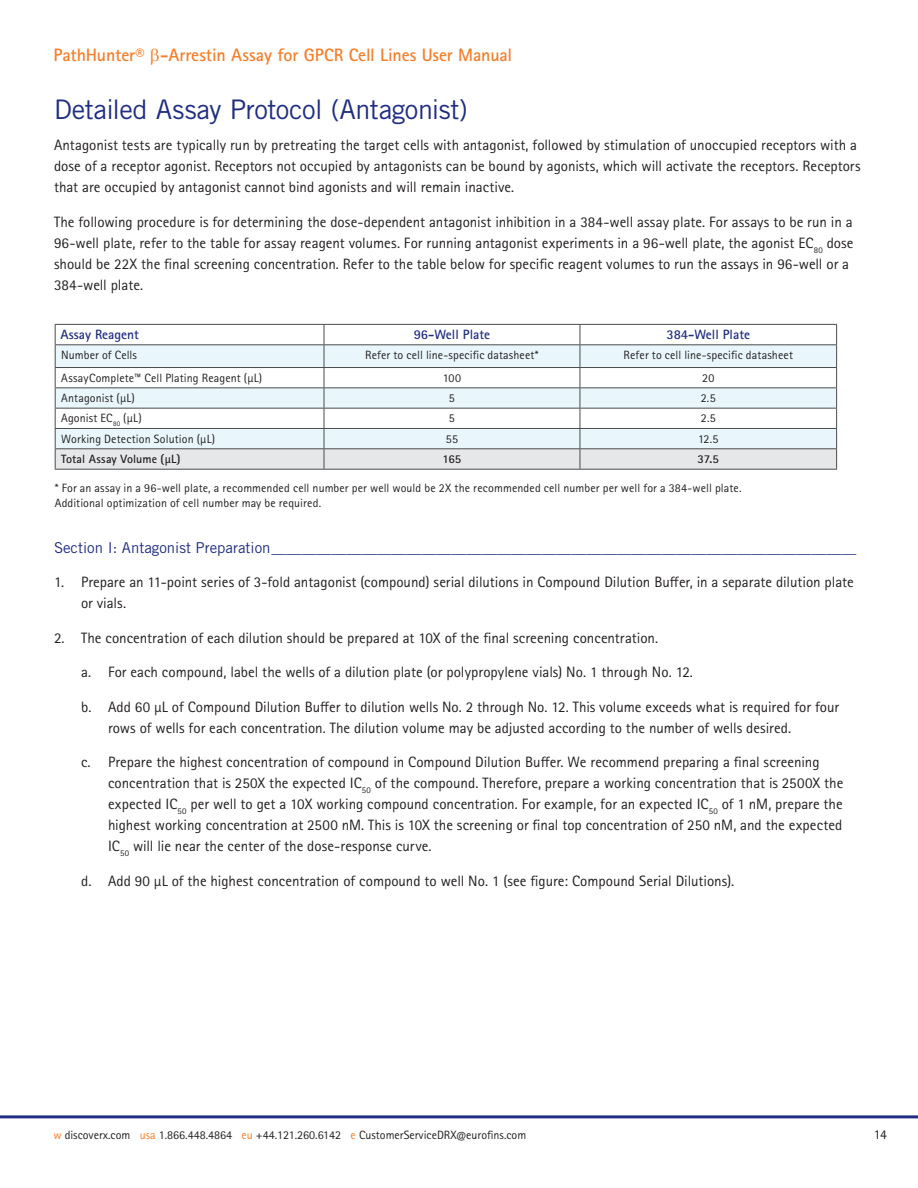
<style>
.page{position:relative;width:918px;height:1188px;background:#fff}
.page>*{position:absolute;margin:0;border:0;box-sizing:border-box;transform-origin:0 0}
.PageTitle_EF_UM{font:27px "Trade Gothic LT Std";letter-spacing:-.015em;color:#1f2d82}
.t1{font:700 18px "Rotis Sans Serif Std";letter-spacing:-.005em;color:#f47f2a}
.BodyText_EF_UM{font:15px/21px "Rotis Sans Serif Std";color:#231f20}
.Section_Head_with_li{font:15px "Trade Gothic LT Std";color:#1f2d82}
.TableHeader_EF_UM{font:700 13.5px "Rotis Sans Serif Std";color:#1f2d82}
.t2{font:13.5px "Rotis Sans Serif Std";color:#231f20}
.Note_Body_EF_UM{font:12px/15px "Rotis Sans Serif Std";color:#231f20}
.BodyText_EF_UM-2{font:12px "Rotis Sans Serif Std";letter-spacing:.01em;color:#231f20}
.BodyText_EF_UM-3{font:700 12px "Rotis Sans Serif Std";letter-spacing:.005em;color:#231f20}
.s1{color:#f47f2a}
</style>
<div class="page">
<hr style="left:0;top:1115px;width:918px;height:3px;background:#1f2d82">
<hr style="left:55px;top:324px;width:269px;height:1px;background:#4b4c4d">
<hr style="left:324px;top:324px;width:256px;height:1px;background:#4b4c4d">
<hr style="left:580px;top:324px;width:257px;height:1px;background:#4b4c4d">
<hr style="left:55px;top:469px;width:269px;height:1px;background:#4b4c4d">
<hr style="left:324px;top:469px;width:256px;height:1px;background:#4b4c4d">
<svg style="left:55px;top:325px;width:782px;height:144px"></svg>
<hr style="left:580px;top:469px;width:257px;height:1px;background:#4b4c4d">
<p class="t1" style="left:53px;top:44px;width:460px">PathHunter® -Arrestin Assay for GPCR Cell Lines User Manual</p>
<p class="PageTitle_EF_UM" style="left:54px;top:93px;width:415px">Detailed Assay Protocol (Antagonist)</p>
<p class="BodyText_EF_UM" style="left:54px;top:135px;width:808px">Antagonist tests are typically run by pretreating the target cells with antagonist, followed by stimulation of unoccupied receptors with a dose of a receptor agonist. Receptors not occupied by antagonists can be bound by agonists, which will activate the receptors. Receptors that are occupied by antagonist cannot bind agonists and will remain inactive.</p>
<p class="BodyText_EF_UM" style="left:54px;top:212px;width:801px">The following procedure is for determining the dose-dependent antagonist inhibition in a 384-well assay plate. For assays to be run in a 96-well plate, refer to the table for assay reagent volumes. For running antagonist experiments in a 96-well plate, the agonist EC<sub>80</sub> dose should be 22X the final screening concentration. Refer to the table below for specific reagent volumes to run the assays in 96-well or a 384-well plate.</p>
<p class="TableHeader_EF_UM" style="left:61px;top:326px;width:80px">Assay Reagent</p>
<p class="TableHeader_EF_UM" style="left:414px;top:326px;width:78px">96-Well Plate</p>
<p class="TableHeader_EF_UM" style="left:666px;top:326px;width:85px">384-Well Plate</p>
<p class="BodyText_EF_UM-2" style="left:61px;top:348px;width:77px">Number of Cells</p>
<p class="BodyText_EF_UM-2" style="left:365px;top:348px;width:175px">Refer to cell line-specific datasheet*</p>
<p class="BodyText_EF_UM-2" style="left:624px;top:348px;width:171px">Refer to cell line-specific datasheet</p>
<p class="BodyText_EF_UM-2" style="left:61px;top:371px;width:203px">AssayComplete™ Cell Plating Reagent (μL)</p>
<p class="BodyText_EF_UM-2" style="left:443px;top:371px;width:20px">100</p>
<p class="BodyText_EF_UM-2" style="left:702px;top:371px;width:14px">20</p>
<p class="BodyText_EF_UM-2" style="left:61px;top:391px;width:75px">Antagonist (μL)</p>
<p class="BodyText_EF_UM-2" style="left:449px;top:391px;width:7px">5</p>
<p class="BodyText_EF_UM-2" style="left:701px;top:391px;width:16px">2.5</p>
<p class="BodyText_EF_UM-2" style="left:61px;top:411px;width:82px">Agonist EC<sub>80</sub> (μL)</p>
<p class="BodyText_EF_UM-2" style="left:449px;top:411px;width:7px">5</p>
<p class="BodyText_EF_UM-2" style="left:701px;top:411px;width:16px">2.5</p>
<p class="BodyText_EF_UM-2" style="left:61px;top:432px;width:156px">Working Detection Solution (μL)</p>
<p class="BodyText_EF_UM-2" style="left:446px;top:432px;width:14px">55</p>
<p class="BodyText_EF_UM-2" style="left:698px;top:432px;width:22px">12.5</p>
<p class="BodyText_EF_UM-3" style="left:61px;top:452px;width:121px">Total Assay Volume (μL)</p>
<p class="BodyText_EF_UM-3" style="left:443px;top:452px;width:20px">165</p>
<p class="BodyText_EF_UM-3" style="left:698px;top:452px;width:23px">37.5</p>
<p class="Note_Body_EF_UM" style="left:55px;top:481px;width:688px">* For an assay in a 96-well plate, a recommended cell number per well would be 2X the recommended cell number per well for a 384-well plate.<br>Additional optimization of cell number may be required.</p>
<p class="Section_Head_with_li" style="left:54px;top:538px;width:804px">Section I: Antagonist Preparation______________________________________________________________________________</p>
<p class="BodyText_EF_UM" style="left:81px;top:572px;width:774px;text-indent:-27px">1. Prepare an 11-point series of 3-fold antagonist (compound) serial dilutions in Compound Dilution Buffer, in a separate dilution plate or vials.</p>
<p class="BodyText_EF_UM" style="left:54px;top:627px;width:606px">2. The concentration of each dilution should be prepared at 10X of the final screening concentration.</p>
<p class="BodyText_EF_UM" style="left:81px;top:662px;width:613px">a. For each compound, label the wells of a dilution plate (or polypropylene vials) No. 1 through No. 12.</p>
<p class="BodyText_EF_UM" style="left:108px;top:696px;width:733px;text-indent:-27px">b. Add 60 μL of Compound Dilution Buffer to dilution wells No. 2 through No. 12. This volume exceeds what is required for four rows of wells for each concentration. The dilution volume may be adjusted according to the number of wells desired.</p>
<p class="BodyText_EF_UM" style="left:108px;top:752px;width:737px;text-indent:-27px">c. Prepare the highest concentration of compound in Compound Dilution Buffer. We recommend preparing a final screening concentration that is 250X the expected IC<sub>50</sub> of the compound. Therefore, prepare a working concentration that is 2500X the expected IC<sub>50</sub> per well to get a 10X working compound concentration. For example, for an expected IC<sub>50</sub> of 1 nM, prepare the highest working concentration at 2500 nM. This is 10X the screening or final top concentration of 250 nM, and the expected IC<sub>50</sub> will lie near the center of the dose-response curve.</p>
<p class="BodyText_EF_UM" style="left:81px;top:870px;width:655px">d. Add 90 μL of the highest concentration of compound to well No. 1 (see figure: Compound Serial Dilutions).</p>
<p class="Note_Body_EF_UM" style="left:53px;top:1128px;width:474px"><span class="s1">w</span> discoverx.com <span class="s1">usa</span> 1.866.448.4864 <span class="s1">eu</span> +44.121.260.6142 <span class="s1">e</span> CustomerServiceDRX@eurofins.com</p>
<p class="t2" style="left:874px;top:1127px;width:14px">14</p>
</div>
